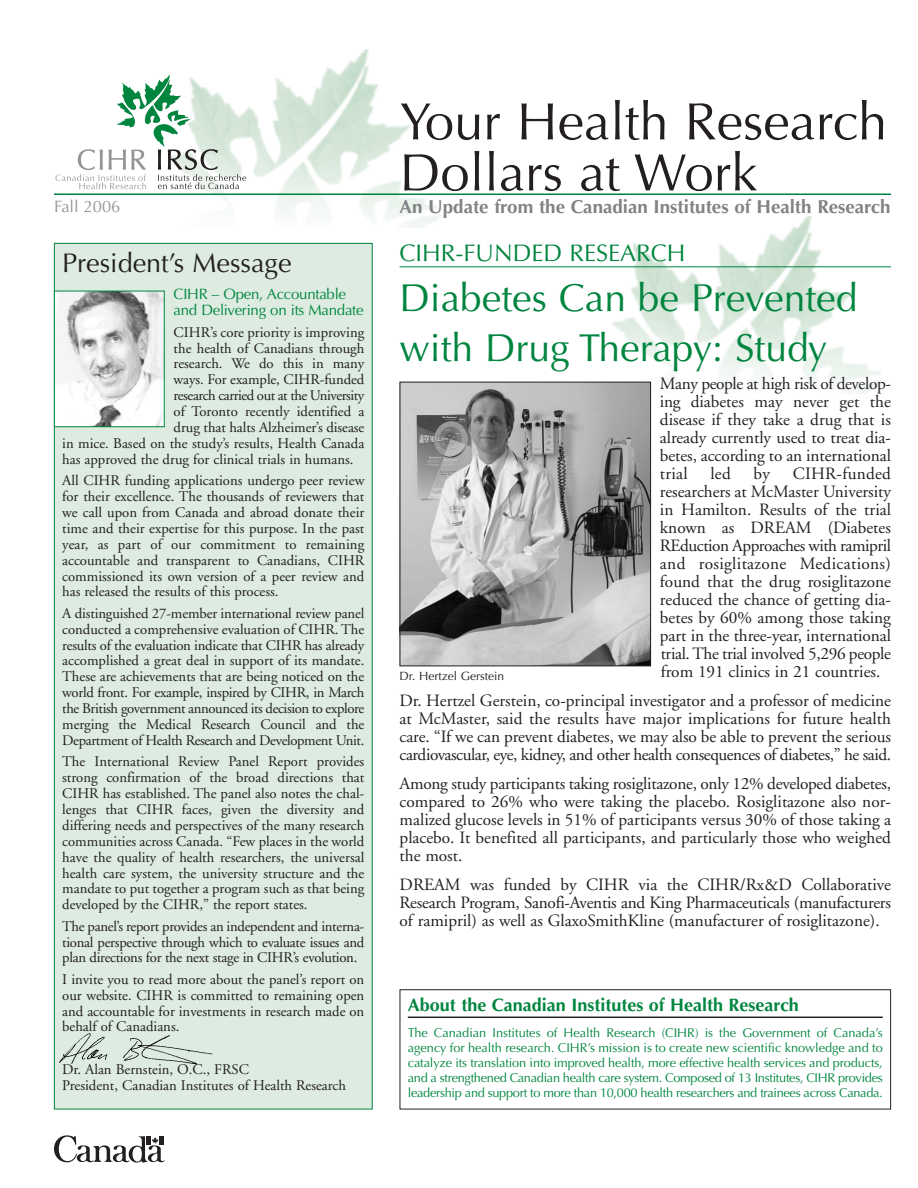
<style>
.page{position:relative;width:918px;height:1188px;background:#fff}
.page>*{position:absolute;margin:0;border:0;box-sizing:border-box;transform-origin:0 0}
.t1{font:52.5px/51px "Optima";color:#231f20}
.t2{font:39px/49.8px "Optima";color:#00853f}
.t3{font:27px "Optima";color:#231f20}
.t4{font:24px "Optima";color:#00853f}
.t5{font:700 18.75px "Optima";color:#808285}
.t6{font:700 18px "Optima";color:#00853f}
.t7{font:17.25px/18px "Adobe Garamond";letter-spacing:-.005em;color:#231f20;text-align:justify}
.t8{font:16.5px "Optima";color:#939598}
.t9{font:15px/16.5px "Optima";letter-spacing:-.015em;color:#00853f}
.t10{font:14.7px/15.9px "Adobe Garamond";color:#231f20;text-align:justify}
.t11{font:14.7px "Adobe Garamond";letter-spacing:-.03em;color:#231f20}
.t12{font:12.75px/15px "Optima";letter-spacing:-.02em;color:#00853f;text-align:justify}
.t13{font:12px "Optima";color:#231f20}
</style>
<div class="page">
<img style="left:586px;top:216px;width:305px;height:178px">
<img style="left:159px;top:50px;width:283px;height:176px">
<svg style="left:56px;top:75px;width:190px;height:114px"></svg>
<div style="left:54px;top:243px;width:318px;height:866px;background:#ddebe0"></div>
<hr style="left:54px;top:193px;width:837px;height:2px;background:#00853f">
<img style="left:56px;top:293px;width:107px;height:132px">
<div style="left:54px;top:291px;width:111px;height:136px;border:1px solid #00853f"></div>
<svg style="left:54px;top:1135px;width:111px;height:28px"></svg>
<hr style="left:400px;top:266px;width:491px;height:1px;background:#00853f">
<img style="left:59px;top:1033px;width:154px;height:32px">
<hr style="left:408px;top:1017px;width:475px;height:1px;background:#231f20">
<div style="left:400px;top:989px;width:491px;height:120px;border:1px solid #231f20"></div>
<img style="left:402px;top:384px;width:247px;height:280px">
<div style="left:400px;top:382px;width:251px;height:284px;border:1px solid #231f20"></div>
<h1 class="t1" style="left:400px;top:101px;width:489px">Your Health Research<br>Dollars at Work</h1>
<p class="t8" style="left:54px;top:199px;width:68px">Fall 2006</p>
<p class="t5" style="left:400px;top:199px;width:492px">An Update from the Canadian Institutes of Health Research</p>
<h3 class="t4" style="left:400px;top:243px;width:288px">CIHR-FUNDED RESEARCH</h3>
<h2 class="t2" style="left:400px;top:277px;width:459px">Diabetes Can be Prevented with Drug Therapy: Study</h2>
<p class="t7" style="left:660px;top:377px;width:233px">Many people at high risk of develop&shy;ing diabetes may never get the disease if they take a drug that is already currently used to treat dia&shy;betes, according to an international trial</p>
<h3 class="t3" style="left:62px;top:251px;width:231px">President’s Message</h3>
<p class="t9" style="left:174px;top:287px;width:192px">CIHR – Open, Accountable and Delivering on its Mandate</p>
<p class="t10" style="left:174px;top:325px;width:192px">CIHR’s core priority is improving</p>
<p class="t10" style="left:174px;top:341px;width:192px">the health of Canadians through</p>
<p class="t10" style="left:174px;top:357px;width:192px">research. We do this in many</p>
<p class="t10" style="left:174px;top:373px;width:192px">ways. For example, CIHR-funded</p>
<p class="t11" style="left:174px;top:390px;width:192px">research carried out at the University</p>
<p class="t10" style="left:174px;top:405px;width:192px">of Toronto recently identified a</p>
<p class="t10" style="left:174px;top:421px;width:192px">drug that halts Alzheimer’s disease</p>
<p class="t10" style="left:62px;top:437px;width:304px">in mice. Based on the study’s results, Health Canada</p>
<p class="t10" style="left:62px;top:453px;width:293px">has approved the drug for clinical trials in humans.</p>
<p class="t10" style="left:62px;top:474px;width:304px">All CIHR funding applications undergo peer review for their excellence. The thousands of reviewers that we call upon from Canada and abroad donate their time and their expertise for this purpose. In the past year, as part of our commitment to remaining accountable and transparent to Canadians, CIHR commissioned its own version of a peer review and has released the results of this process.</p>
<p class="t10" style="left:62px;top:606px;width:304px">A distinguished 27-member international review panel conducted a comprehensive evaluation of CIHR. The results of the evaluation indicate that CIHR has already accomplished a great deal in support of its mandate.<br>These are achievements that are being noticed on the world front. For example, inspired by CIHR, in March the British government announced its decision to explore merging the Medical Research Council and the Department of Health Research and Development Unit.</p>
<p class="t10" style="left:62px;top:755px;width:304px">The International Review Panel Report provides strong confirmation of the broad directions that CIHR has established. The panel also notes the chal&shy;lenges that CIHR faces, given the diversity and differing needs and perspectives of the many research communities across Canada. “Few places in the world have the quality of health researchers, the universal health care system, the university structure and the mandate to put together a program such as that being developed by the CIHR,” the report states.</p>
<p class="t10" style="left:62px;top:919px;width:304px">The panel’s report provides an independent and interna&shy;tional perspective through which to evaluate issues and plan directions for the next stage in CIHR’s evolution.</p>
<p class="t10" style="left:62px;top:972px;width:304px">I invite you to read more about the panel’s report on our website. CIHR is committed to remaining open and accountable for investments in research made on behalf of Canadians.</p>
<p class="t10" style="left:62px;top:1063px;width:285px">Dr. Alan Bernstein, O.C., FRSC<br>President, Canadian Institutes of Health Research</p>
<p class="t7" style="left:660px;top:467px;width:233px;text-indent:133px">CIHR-funded researchers at McMaster University in Hamilton. Results of the trial known as DREAM (Diabetes REduction Approaches with ramipril and rosiglitazone Medications) found that the drug rosiglitazone reduced the chance of getting dia&shy;betes by 60% among those taking part in the three-year, international trial. The trial involved 5,296 people from 191 clinics in 21 countries.</p>
<p class="t7" style="left:400px;top:693px;width:493px">Dr. Hertzel Gerstein, co-principal investigator and a professor of medicine at McMaster, said the results have major implications for future health care. “If we can prevent diabetes, we may also be able to prevent the serious cardiovascular, eye, kidney, and other health consequences of diabetes,” he said.</p>
<p class="t7" style="left:400px;top:776px;width:493px">Among study participants taking rosiglitazone, only 12% developed diabetes, compared to 26% who were taking the placebo. Rosiglitazone also nor&shy;malized glucose levels in 51% of participants versus 30% of those taking a placebo. It benefited all participants, and particularly those who weighed the most.</p>
<p class="t7" style="left:400px;top:877px;width:493px">DREAM was funded by CIHR via the CIHR/Rx&amp;D Collaborative Research Program, Sanofi-Aventis and King Pharmaceuticals (manufacturers of ramipril) as well as GlaxoSmithKline (manufacturer of rosiglitazone).</p>
<p class="t7" style="left:710px;top:467px;width:22px">led</p>
<p class="t7" style="left:754px;top:467px;width:18px">by</p>
<p class="t13" style="left:400px;top:671px;width:106px">Dr. Hertzel Gerstein</p>
<p class="t6" style="left:408px;top:998px;width:392px">About the Canadian Institutes of Health Research</p>
<p class="t12" style="left:408px;top:1026px;width:476px">The Canadian Institutes of Health Research (CIHR) is the Government of Canada’s agency for health research. CIHR’s mission is to create new scientific knowledge and to catalyze its translation into improved health, more effective health services and products, and a strengthened Canadian health care system. Composed of 13 Institutes, CIHR provides leadership and support to more than 10,000 health researchers and trainees across Canada.</p>
</div>
